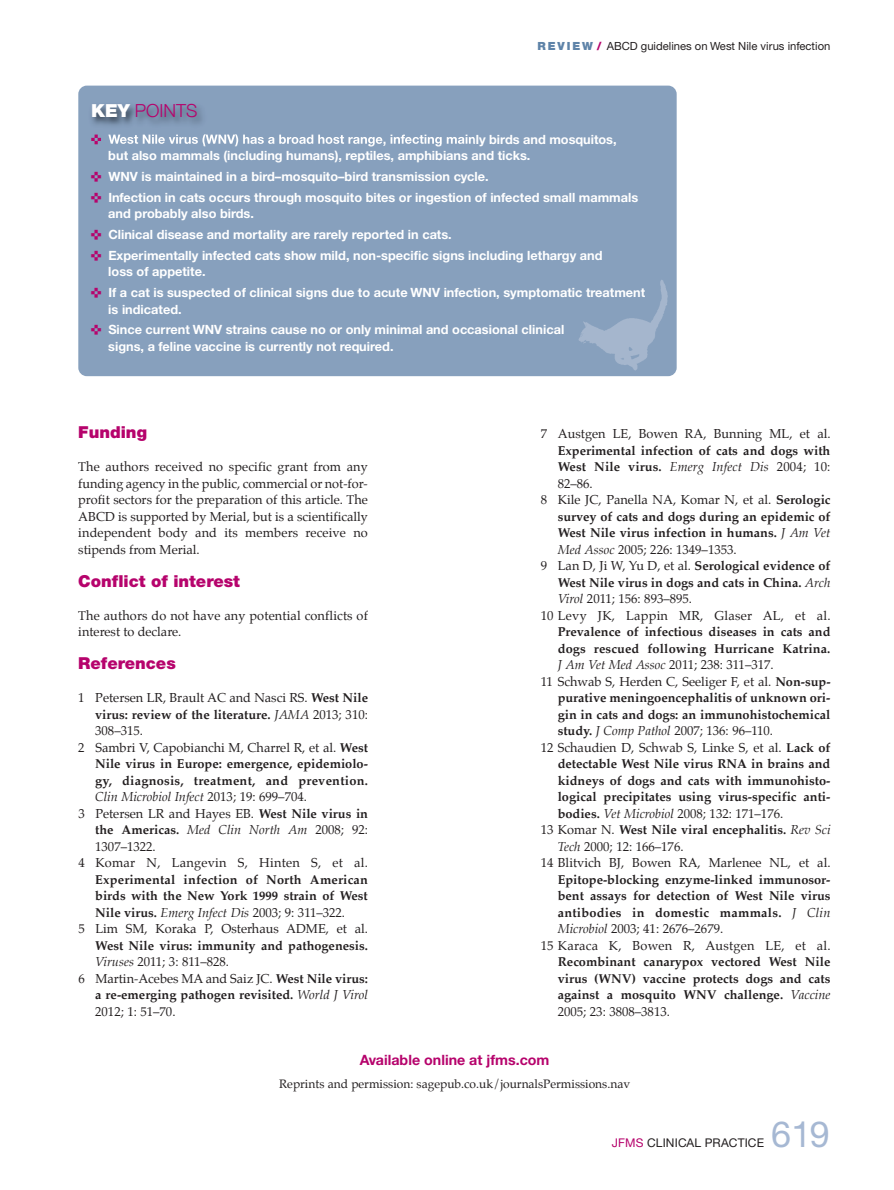
<style>
.page{position:relative;width:894px;height:1190px;background:#fff}
.page>*{position:absolute;margin:0;border:0;box-sizing:border-box;transform-origin:0 0}
.t1{font:36px "Helvetica Neue CE";color:#a6b8d3}
.t2{font:300 18px "Helvetica Neue";color:#b6036c}
.t3{font:900 16.5px "Helvetica Neue CE";color:#b6036c}
.t4{font:700 14.25px "Helvetica Neue CE";color:#b6036c}
.t5{font:700 12.75px/16.5px "Palatino";color:#231f20;text-align:justify}
.t6{font:12.75px/16.5px "Palatino";color:#231f20;text-align:justify}
.t7{font:700 12.75px/20.7px "Helvetica Neue CE";color:#fff}
.t8{font:12.75px "Palatino";letter-spacing:.02em;color:#231f20}
.t9{font:700 12.75px "Palatino";letter-spacing:.02em;color:#231f20}
.t10{font:italic 12.75px "Palatino";color:#231f20}
.t11{font:12px "Palatino";color:#231f20}
.t12{font:12px "Helvetica Neue CE";letter-spacing:.01em;color:#231f20}
.t13{font:11.25px "Helvetica Neue CE";color:#231f20}
.s1{font-family:"Helvetica Neue CE";font-weight:900;color:#fff}
.s2{font-weight:900;color:#5e83a8}
.s3{font-weight:900;color:#b6036c}
.s4{font-weight:700}
.s5{font-weight:400;font-style:italic}
.s6{font-weight:400}
.s7{font-style:normal}
.s8{font-weight:700;font-style:normal}
.s9{font-style:italic}
.s10{color:#b6036c}
</style>
<div class="page">
<div style="left:78px;top:86px;width:599px;height:290px;background:#87a0bd;border-radius:9px"></div>
<img style="left:92px;top:105px;width:382px;height:40px">
<img style="left:108px;top:134px;width:149px;height:11px">
<img style="left:578px;top:280px;width:97px;height:95px">
<svg style="left:91px;top:135px;width:10px;height:9px"></svg>
<h2 class="t2" style="left:91px;top:100px;width:108px"><span class="s1">KEY</span> pOINTS</h2>
<p class="t13" style="left:537px;top:42px;width:294px"><span class="s2">R E V I E W</span> <span class="s3">/</span> ABCD guidelines on West Nile virus infection</p>
<p class="t7" style="left:108px;top:146px;width:531px">but also mammals (including humans), reptiles, amphibians and ticks.<br>WNV is maintained in a bird–mosquito–bird transmission cycle.<br>Infection in cats occurs through mosquito bites or ingestion of infected small mammals</p>
<p class="t7" style="left:108px;top:204px;width:496px">and probably also birds.<br>Clinical disease and mortality are rarely reported in cats.<br>Experimentally infected cats show mild, non-specific signs including lethargy and</p>
<p class="t7" style="left:108px;top:262px;width:538px">loss of appetite.<br>If a cat is suspected of clinical signs due to acute WNV infection, symptomatic treatment</p>
<p class="t7" style="left:108px;top:300px;width:457px">is indicated.<br>Since current WNV strains cause no or only minimal and occasional clinical</p>
<p class="t7" style="left:108px;top:337px;width:287px">signs, a feline vaccine is currently not required.</p>
<p class="t3" style="left:78px;top:426px;width:70px">Funding</p>
<p class="t6" style="left:78px;top:459px;width:291px">The authors received no specific grant from any funding agency in the public, commercial or not-for&shy;profit sectors for the preparation of this article. The ABCD is supported by Merial, but is a scientifically independent body and its members receive no stipends from Merial.</p>
<p class="t3" style="left:78px;top:575px;width:163px">Conflict of interest</p>
<p class="t6" style="left:78px;top:608px;width:291px">The authors do not have any potential conflicts of interest to declare.</p>
<p class="t3" style="left:78px;top:657px;width:99px">References</p>
<p class="t6" style="left:78px;top:690px;width:291px">1 Petersen LR, Brault AC and Nasci RS. <span class="s4">West Nile</span></p>
<p class="t5" style="left:95px;top:707px;width:274px">virus: review of the literature. <span class="s5">JAMA</span> <span class="s6">2013; 310:</span></p>
<p class="t6" style="left:95px;top:723px;width:49px">308–315.</p>
<p class="t6" style="left:78px;top:740px;width:291px">2 Sambri V, Capobianchi M, Charrel R, et al. <span class="s4">West</span></p>
<p class="t5" style="left:95px;top:756px;width:274px">Nile virus in Europe: emergence, epidemiolo-</p>
<p class="t9" style="left:95px;top:774px;width:274px">gy, diagnosis, treatment, and prevention.</p>
<p class="t10" style="left:95px;top:791px;width:213px">Clin Microbiol Infect <span class="s7">2013; 19: 699–704.</span></p>
<p class="t6" style="left:78px;top:806px;width:291px">3 Petersen LR and Hayes EB. <span class="s4">West Nile virus in</span></p>
<p class="t10" style="left:95px;top:824px;width:274px"><span class="s8">the Americas.</span> Med Clin North Am <span class="s7">2008; 92:</span></p>
<p class="t6" style="left:95px;top:839px;width:62px">1307–1322.</p>
<p class="t8" style="left:78px;top:857px;width:291px">4 Komar N, Langevin S, Hinten S, et al.</p>
<p class="t5" style="left:95px;top:872px;width:274px">Experimental infection of North American</p>
<p class="t5" style="left:95px;top:888px;width:274px">birds with the New York 1999 strain of West</p>
<p class="t6" style="left:95px;top:905px;width:251px"><span class="s4">Nile virus.</span> <span class="s9">Emerg Infect Dis</span> 2003; 9: 311–322.</p>
<p class="t6" style="left:78px;top:921px;width:291px">5 Lim SM, Koraka P, osterhaus ADME, et al.</p>
<p class="t5" style="left:95px;top:938px;width:274px">West Nile virus: immunity and pathogenesis.</p>
<p class="t6" style="left:95px;top:954px;width:135px"><span class="s9">Viruses</span> 2011; 3: 811–828.</p>
<p class="t6" style="left:78px;top:971px;width:291px">6 Martin-Acebes MA and Saiz JC. <span class="s4">West Nile virus:</span></p>
<p class="t5" style="left:95px;top:987px;width:274px">a re-emerging pathogen revisited. <span class="s5">World J Virol</span></p>
<p class="t6" style="left:95px;top:1004px;width:82px">2012; 1: 51–70.</p>
<p class="t6" style="left:541px;top:426px;width:291px">7 Austgen LE, Bowen RA, Bunning ML, et al.</p>
<p class="t5" style="left:558px;top:443px;width:274px">Experimental infection of cats and dogs with</p>
<p class="t5" style="left:558px;top:459px;width:274px">West Nile virus. <span class="s5">Emerg Infect Dis</span> <span class="s6">2004; 10:</span></p>
<p class="t6" style="left:558px;top:476px;width:37px">82–86.</p>
<p class="t6" style="left:541px;top:492px;width:291px">8 Kile JC, Panella NA, Komar N, et al. <span class="s4">Serologic</span></p>
<p class="t5" style="left:558px;top:509px;width:274px">survey of cats and dogs during an epidemic of</p>
<p class="t5" style="left:558px;top:525px;width:274px">West Nile virus infection in humans. <span class="s5">J Am Vet</span></p>
<p class="t6" style="left:558px;top:542px;width:180px"><span class="s9">Med Assoc</span> 2005; 226: 1349–1353.</p>
<p class="t5" style="left:541px;top:558px;width:291px"><span class="s6">9 Lan D, Ji W, Yu D, et al.</span> Serological evidence of</p>
<p class="t5" style="left:558px;top:575px;width:274px">West Nile virus in dogs and cats in China. <span class="s5">Arch</span></p>
<p class="t6" style="left:558px;top:591px;width:136px"><span class="s9">Virol</span> 2011; 156: 893–895.</p>
<p class="t8" style="left:541px;top:609px;width:291px">10 Levy JK, Lappin MR, Glaser AL, et al.</p>
<p class="t5" style="left:558px;top:624px;width:274px">Prevalence of infectious diseases in cats and</p>
<p class="t5" style="left:558px;top:641px;width:274px">dogs rescued following Hurricane Katrina.</p>
<p class="t6" style="left:558px;top:657px;width:217px"><span class="s9">J Am Vet Med Assoc</span> 2011; 238: 311–317.</p>
<p class="t6" style="left:541px;top:674px;width:291px">11 Schwab S, Herden C, Seeliger F, et al. <span class="s4">Non-sup-</span></p>
<p class="t5" style="left:558px;top:690px;width:274px">purative meningoencephalitis of unknown ori-</p>
<p class="t5" style="left:558px;top:707px;width:274px">gin in cats and dogs: an immunohistochemical</p>
<p class="t6" style="left:558px;top:723px;width:217px"><span class="s4">study.</span> <span class="s9">J Comp Pathol</span> 2007; 136: 96–110.</p>
<p class="t6" style="left:541px;top:740px;width:291px">12 Schaudien D, Schwab S, Linke S, et al. <span class="s4">Lack of</span></p>
<p class="t5" style="left:558px;top:756px;width:274px">detectable West Nile virus RNA in brains and</p>
<p class="t5" style="left:558px;top:773px;width:274px">kidneys of dogs and cats with immunohisto-</p>
<p class="t5" style="left:558px;top:789px;width:274px">logical precipitates using virus-specific anti-</p>
<p class="t6" style="left:558px;top:806px;width:227px"><span class="s4">bodies.</span> <span class="s9">Vet Microbiol</span> 2008; 132: 171–176.</p>
<p class="t5" style="left:541px;top:822px;width:291px"><span class="s6">13 Komar N.</span> West Nile viral encephalitis. <span class="s5">Rev Sci</span></p>
<p class="t6" style="left:558px;top:839px;width:127px"><span class="s9">Tech</span> 2000; 12: 166–176.</p>
<p class="t6" style="left:541px;top:855px;width:291px">14 Blitvich BJ, Bowen RA, Marlenee NL, et al.</p>
<p class="t5" style="left:558px;top:872px;width:274px">Epitope-blocking enzyme-linked immunosor-</p>
<p class="t5" style="left:558px;top:888px;width:274px">bent assays for detection of West Nile virus</p>
<p class="t9" style="left:558px;top:906px;width:274px">antibodies in domestic mammals. <span class="s5">J Clin</span></p>
<p class="t6" style="left:558px;top:921px;width:167px"><span class="s9">Microbiol</span> 2003; 41: 2676–2679.</p>
<p class="t8" style="left:541px;top:939px;width:291px">15 Karaca K, Bowen R, Austgen LE, et al.</p>
<p class="t5" style="left:558px;top:954px;width:274px">Recombinant canarypox vectored West Nile virus (WNV) vaccine protects dogs and cats against a mosquito WNV challenge. <span class="s5">Vaccine </span><span class="s6">2005; 23: 3808–3813.</span></p>
<p class="t4" style="left:360px;top:1054px;width:191px">Available online at jfms.com</p>
<p class="t11" style="left:279px;top:1078px;width:352px">Reprints and permission: sagepub.co.uk/journalsPermissions.nav</p>
<p class="t12" style="left:612px;top:1139px;width:154px"><span class="s10">JFMS</span> CLINICAL PRACTICE</p>
<h1 class="t1" style="left:771px;top:1121px;width:60px">619</h1>
</div>
